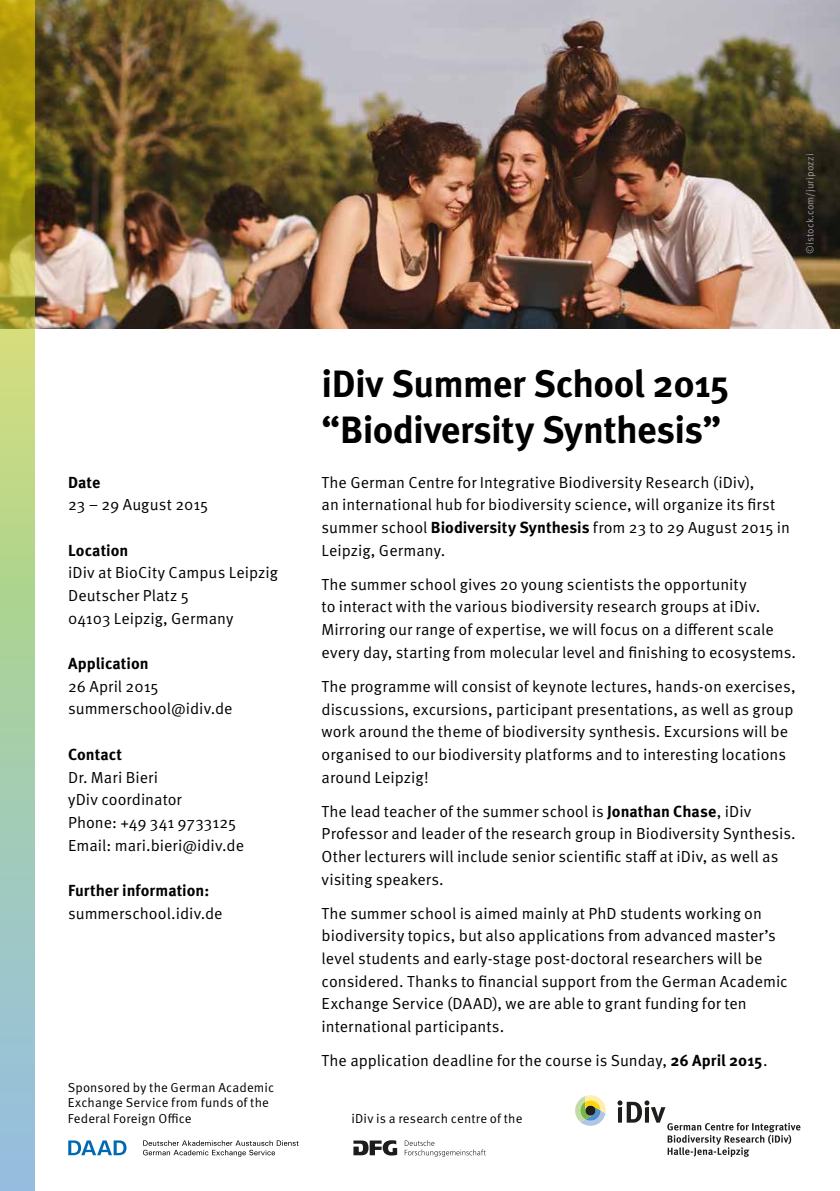
<style>
.page{position:relative;width:840px;height:1191px;background:#fff}
.page>*{position:absolute;margin:0;border:0;box-sizing:border-box;transform-origin:0 0}
.t1{font:700 38px/45.6px "Meta Pro";letter-spacing:-.02em;color:#000}
.t2{font:16px/22.6px "Meta Pro Norm";color:#000}
.t3{font:700 16px "Meta Pro";color:#000}
.t4{font:13px/15.6px "Meta Pro Norm";letter-spacing:.01em;color:#000}
.t5{font:10px "Meta Pro Norm";letter-spacing:.01em;color:#9d9d9c}
.s1{font-family:"Meta Pro";font-weight:700}
</style>
<div class="page">
<img style="left:34px;top:0;width:805px;height:329px">
<svg style="left:575px;top:1095px;width:30px;height:31px"></svg>
<svg style="left:617px;top:1100px;width:183px;height:56px"></svg>
<svg style="left:68px;top:1140px;width:58px;height:15px"></svg>
<svg style="left:143px;top:1140px;width:155px;height:16px"></svg>
<svg style="left:353px;top:1140px;width:44px;height:15px"></svg>
<svg style="left:404px;top:1140px;width:81px;height:17px"></svg>
<svg style="left:0;top:0;width:34px;height:1191px;background:#abc083"></svg>
<p class="t5" style="left:802px;top:254px;width:102px;rotate:-90deg">©istock.com/juripozzi</p>
<p class="t3" style="left:68px;top:469px;width:34px">Date</p>
<p class="t2" style="left:68px;top:492px;width:141px">23 – 29 August 2015</p>
<p class="t3" style="left:68px;top:537px;width:62px">Location</p>
<p class="t2" style="left:68px;top:560px;width:211px">iDiv at BioCity Campus Leipzig<br>Deutscher Platz 5<br>04103 Leipzig, Germany</p>
<p class="t3" style="left:68px;top:651px;width:82px">Application</p>
<p class="t2" style="left:68px;top:674px;width:166px">26 April 2015 summerschool@idiv.de</p>
<p class="t3" style="left:68px;top:741px;width:55px">Contact</p>
<p class="t2" style="left:68px;top:764px;width:177px">Dr. Mari Bieri<br>yDiv coordinator<br>Phone: +49 341 9733125<br>Email: mari.bieri@idiv.de</p>
<p class="t3" style="left:68px;top:878px;width:142px">Further information:</p>
<p class="t2" style="left:68px;top:900px;width:156px">summerschool.idiv.de</p>
<p class="t4" style="left:68px;top:1078px;width:208px">Sponsored by the German Academic<br>Exchange Service from funds of the<br>Federal Foreign Office</p>
<h1 class="t1" style="left:321px;top:358px;width:409px">iDiv Summer School 2015 “Biodiversity Synthesis”</h1>
<p class="t2" style="left:321px;top:470px;width:469px">The German Centre for Integrative Biodiversity Research (iDiv),<br>an international hub for biodiversity science, will organize its first summer school <span class="s1">Biodiversity Synthesis</span> from 23 to 29 August 2015 in Leipzig, Germany.</p>
<p class="t2" style="left:321px;top:572px;width:476px">The summer school gives 20 young scientists the opportunity<br>to interact with the various biodiversity research groups at iDiv.<br>Mirroring our range of expertise, we will focus on a different scale every day, starting from molecular level and finishing to ecosystems.</p>
<p class="t2" style="left:321px;top:674px;width:475px">The programme will consist of keynote lectures, hands-on exercises, discussions, excursions, participant presentations, as well as group work around the theme of biodiversity synthesis. Excursions will be organised to our biodiversity platforms and to interesting locations around Leipzig!</p>
<p class="t2" style="left:321px;top:798px;width:475px">The lead teacher of the summer school is <span class="s1">Jonathan Chase</span>, iDiv Professor and leader of the research group in Biodiversity Synthesis.<br>Other lecturers will include senior scientific staff at iDiv, as well as visiting speakers.</p>
<p class="t2" style="left:321px;top:900px;width:467px">The summer school is aimed mainly at PhD students working on biodiversity topics, but also applications from advanced master’s level students and early-stage post-doctoral researchers will be considered. Thanks to financial support from the German Academic Exchange Service (DAAD), we are able to grant funding for ten international participants.</p>
<p class="t2" style="left:321px;top:1048px;width:447px">The application deadline for the course is Sunday, <span class="s1">26 April 2015</span>.</p>
<p class="t4" style="left:351px;top:1109px;width:172px">iDiv is a research centre of the</p>
</div>
